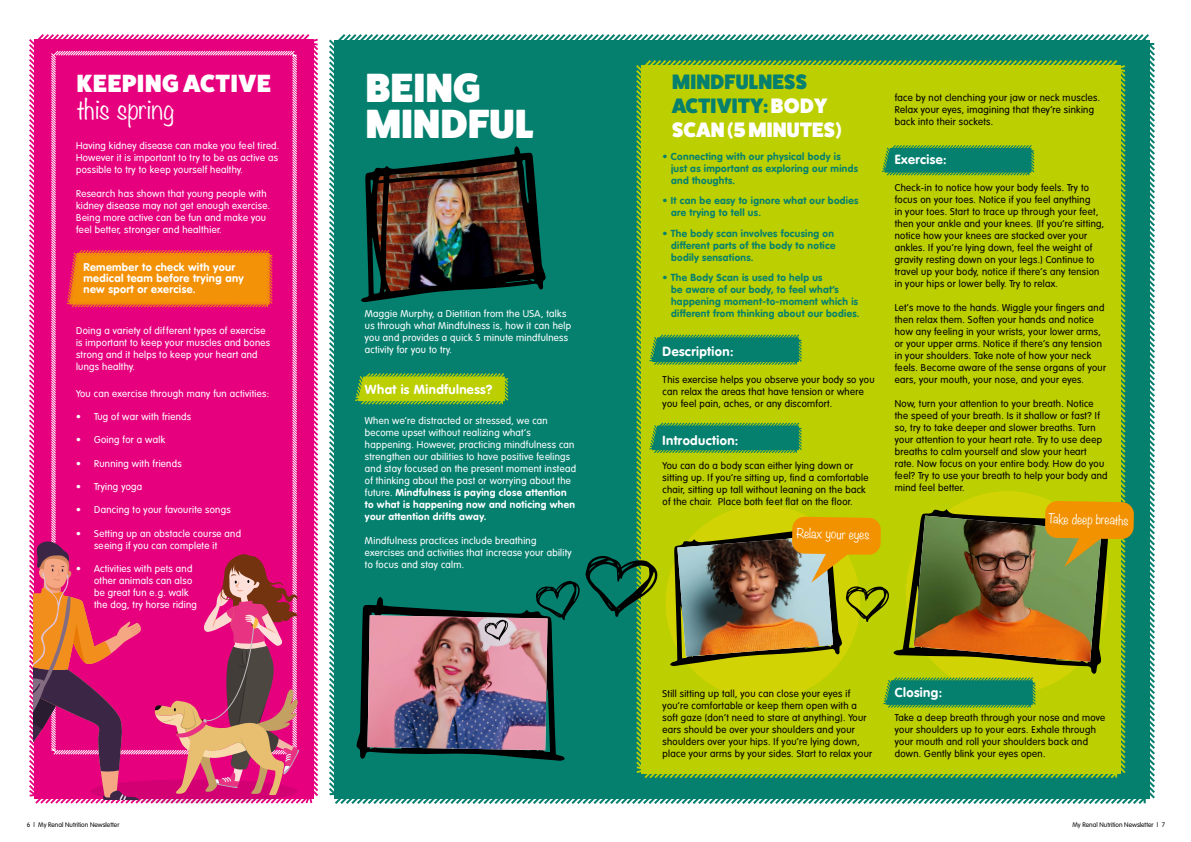
<style>
.page{position:relative;width:1191px;height:842px;background:#fff}
.page>*{position:absolute;margin:0;border:0;box-sizing:border-box;transform-origin:0 0}
.t1{font:800 41px/36px "Fat Frank";letter-spacing:.01em;color:#fff}
.t2{font:800 25px "Fat Frank";letter-spacing:.03em;color:#fff}
.t3{font:300 25px "Noteworthy";color:#fff}
.t4{font:800 21px/24px "Fat Frank";letter-spacing:.01em;color:#05806f}
.t5{font:13px "VAG Rounded Bold";letter-spacing:.03em;color:#fff}
.t6{font:300 12px "Noteworthy";color:#fff}
.t7{font:11px/11px "VAG Rounded Bold";letter-spacing:.03em;color:#fff}
.t8{font:300 10px/12px "Vag";letter-spacing:.03em;color:#000}
.t9{font:300 10px/12px "Vag";letter-spacing:.03em;color:#fff}
.t10{font:700 10px/12px "VAG Rounded Black S Si";letter-spacing:.03em;color:#05806f}
.t11{font:700 10px/12px "VAG Rounded Black S Si";letter-spacing:.03em;color:#fff}
.t12{font:300 7px "VAG Rundschrift D";color:#000}
.s1{font-family:"Vag";font-weight:300}
.s2{color:#fff}
</style>
<div class="page">
<svg style="left:29px;top:34px;width:290px;height:770px;background:#e92c93"></svg>
<div style="left:50px;top:50px;width:248px;height:491px;background:#e6007e"></div>
<svg style="left:65px;top:249px;width:209px;height:60px;background:#f07c17"></svg>
<div style="left:329px;top:34px;width:826px;height:770px;background:#05806f"></div>
<div style="left:634px;top:58px;width:493px;height:722px;background:#bccf00"></div>
<svg style="left:585px;top:554px;width:73px;height:63px;background:#28713e"></svg>
<svg style="left:353px;top:372px;width:157px;height:34px;background:#90bc1a"></svg>
<svg style="left:648px;top:333px;width:155px;height:33px;background:#2c9156"></svg>
<svg style="left:648px;top:421px;width:155px;height:33px;background:#2c9156"></svg>
<svg style="left:880px;top:144px;width:155px;height:33px;background:#2c9156"></svg>
<img style="left:361px;top:146px;width:186px;height:157px">
<img style="left:355px;top:581px;width:224px;height:181px">
<img style="left:670px;top:501px;width:464px;height:208px">
<svg style="left:34px;top:541px;width:265px;height:262px;background:#cf2f72"></svg>
<h2 class="t2" style="left:77px;top:69px;width:196px">KEEPING ACTIVE</h2>
<h2 class="t3" style="left:77px;top:87px;width:99px">this spring</h2>
<p class="t9" style="left:76px;top:139px;width:205px">Having kidney disease can make you feel tired.<br>However it is important to try to be as active as possible to try to keep yourself healthy.</p>
<p class="t9" style="left:76px;top:187px;width:196px">Research has shown that young people with kidney disease may not get enough exercise.<br>Being more active can be fun and make you feel better, stronger and healthier.</p>
<p class="t7" style="left:84px;top:262px;width:162px">Remember to check with your medical team before trying any new sport or exercise.</p>
<p class="t9" style="left:76px;top:324px;width:196px">Doing a variety of different types of exercise is important to keep your muscles and bones strong and it helps to keep your heart and lungs healthy.</p>
<p class="t9" style="left:76px;top:387px;width:194px">You can exercise through many fun activities:</p>
<p class="t9" style="left:76px;top:411px;width:117px">• Tug of war with friends</p>
<p class="t9" style="left:76px;top:434px;width:91px">• Going for a walk</p>
<p class="t9" style="left:76px;top:457px;width:107px">• Running with friends</p>
<p class="t9" style="left:76px;top:481px;width:68px">• Trying yoga</p>
<p class="t9" style="left:76px;top:504px;width:156px">• Dancing to your favourite songs</p>
<p class="t9" style="left:76px;top:527px;width:166px;text-align:center">• Setting up an obstacle course and seeing if you can complete it</p>
<p class="t9" style="left:94px;top:563px;width:104px;text-indent:-18px">• Activities with pets and other animals can also be great fun e.g. walk the dog, try horse riding</p>
<h1 class="t1" style="left:366px;top:70px;width:169px">BEING<br>MINDFUL</h1>
<p class="t9" style="left:365px;top:308px;width:208px">Maggie Murphy, a Dietitian from the USA, talks us through what Mindfulness is, how it can help you and provides a quick 5 minute mindfulness activity for you to try.</p>
<h3 class="t5" style="left:365px;top:382px;width:129px">What is Mindfulness?</h3>
<p class="t9" style="left:365px;top:414px;width:213px">When we’re distracted or stressed, we can become upset without realizing what’s happening. However, practicing mindfulness can strengthen our abilities to have positive feelings and stay focused on the present moment instead of thinking about the past or worrying about the</p>
<p class="t11" style="left:365px;top:486px;width:211px"><span class="s1">future.</span> Mindfulness is paying close attention to what is happening now and noticing when your attention drifts away.</p>
<p class="t9" style="left:365px;top:534px;width:208px">Mindfulness practices include breathing exercises and activities that increase your ability to focus and stay calm.</p>
<h3 class="t4" style="left:672px;top:70px;width:171px">MINDFULNESS<br>ACTIVITY: <span class="s2">BODY<br>SCAN (5 MINUTES)</span></h3>
<p class="t10" style="left:671px;top:150px;width:188px;text-indent:-8px">• Connecting with our physical body is just as important as exploring our minds and thoughts.</p>
<p class="t10" style="left:671px;top:195px;width:189px;text-indent:-8px">• It can be easy to ignore what our bodies are trying to tell us.</p>
<p class="t10" style="left:671px;top:227px;width:166px;text-indent:-8px">• The body scan involves focusing on different parts of the body to notice bodily sensations.</p>
<p class="t10" style="left:671px;top:272px;width:190px;text-indent:-8px">• The Body Scan is used to help us<br>be aware of our body, to feel what’s happening moment-to-moment which is different from thinking about our bodies.</p>
<h3 class="t5" style="left:662px;top:343px;width:72px">Description:</h3>
<p class="t8" style="left:662px;top:373px;width:213px">This exercise helps you observe your body so you can relax the areas that have tension or where you feel pain, aches, or any discomfort.</p>
<h3 class="t5" style="left:662px;top:433px;width:77px">Introduction:</h3>
<p class="t8" style="left:662px;top:459px;width:207px">You can do a body scan either lying down or sitting up. If you’re sitting up, find a comfortable chair, sitting up tall without leaning on the back of the chair. Place both feet flat on the floor.</p>
<p class="t6" style="left:796px;top:522px;width:75px;rotate:1deg">Relax your eyes</p>
<p class="t8" style="left:894px;top:92px;width:207px">face by not clenching your jaw or neck muscles.<br>Relax your eyes, imagining that they’re sinking back into their sockets.</p>
<h3 class="t5" style="left:894px;top:152px;width:53px">Exercise:</h3>
<p class="t8" style="left:894px;top:182px;width:211px">Check-in to notice how your body feels. Try to focus on your toes. Notice if you feel anything<br>in your toes. Start to trace up through your feet, then your ankle and your knees. (If you’re sitting, notice how your knees are stacked over your ankles. If you’re lying down, feel the weight of gravity resting down on your legs.) Continue to travel up your body, notice if there’s any tension in your hips or lower belly. Try to relax.</p>
<p class="t8" style="left:894px;top:302px;width:213px">Let’s move to the hands. Wiggle your fingers and then relax them. Soften your hands and notice how any feeling in your wrists, your lower arms, or your upper arms. Notice if there’s any tension in your shoulders. Take note of how your neck feels. Become aware of the sense organs of your ears, your mouth, your nose, and your eyes.</p>
<p class="t8" style="left:894px;top:398px;width:214px">Now, turn your attention to your breath. Notice the speed of your breath. Is it shallow or fast? If so, try to take deeper and slower breaths. Turn your attention to your heart rate. Try to use deep breaths to calm yourself and slow your heart rate. Now focus on your entire body. How do you feel? Try to use your breath to help your body and mind feel better.</p>
<p class="t6" style="left:1048px;top:508px;width:82px;rotate:1deg">Take deep breaths</p>
<p class="t8" style="left:662px;top:687px;width:211px">Still sitting up tall, you can close your eyes if you’re comfortable or keep them open with a soft gaze (don’t need to stare at anything). Your ears should be over your shoulders and your shoulders over your hips. If you’re lying down, place your arms by your sides. Start to relax your</p>
<h3 class="t5" style="left:894px;top:685px;width:49px">Closing:</h3>
<p class="t8" style="left:894px;top:711px;width:212px">Take a deep breath through your nose and move your shoulders up to your ears. Exhale through your mouth and roll your shoulders back and down. Gently blink your eyes open.</p>
<p class="t12" style="left:27px;top:821px;width:94px">6 | My Renal Nutrition Newsletter</p>
<p class="t12" style="left:1072px;top:821px;width:94px">My Renal Nutrition Newsletter | 7</p>
</div>
